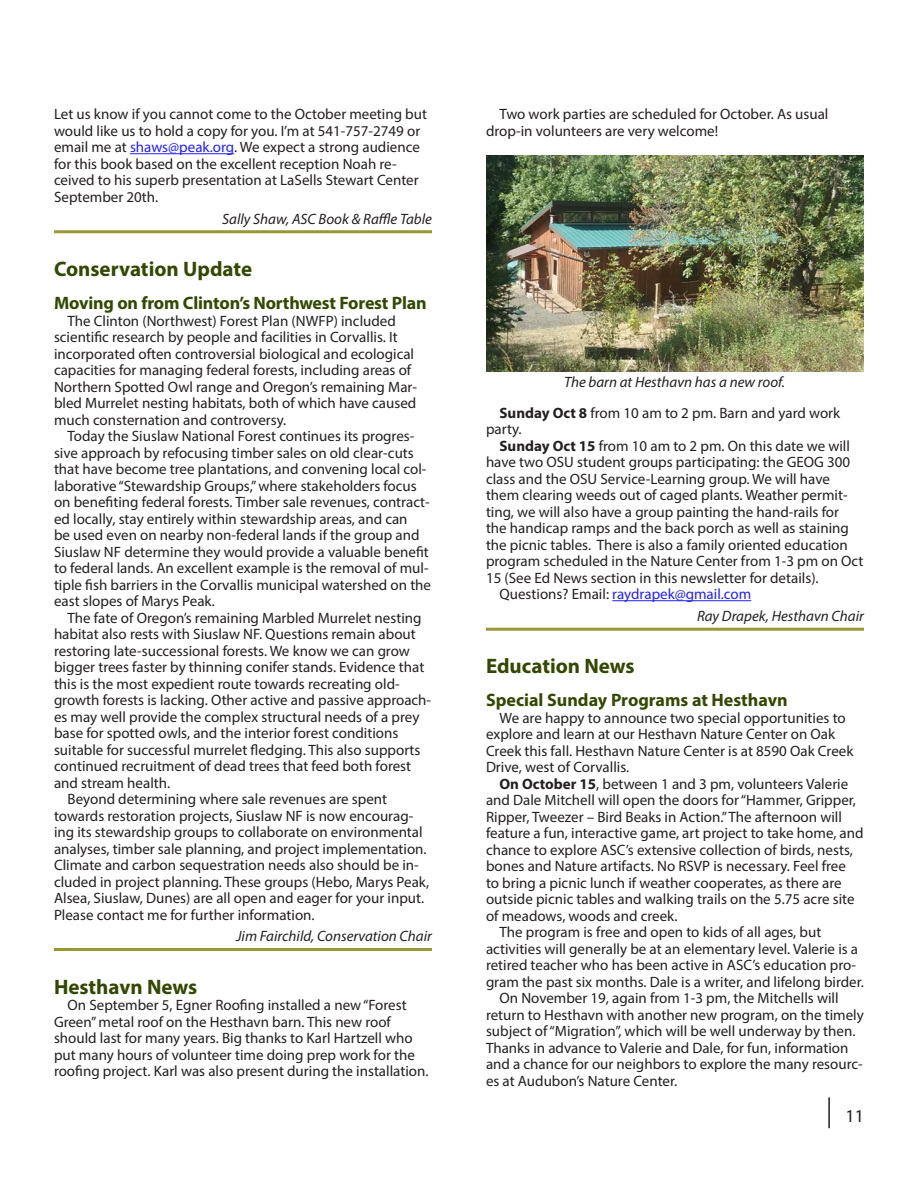
<style>
.page{position:relative;width:918px;height:1188px;background:#fff}
.page>*{position:absolute;margin:0;border:0;box-sizing:border-box;transform-origin:0 0}
.t1{font:700 21px "Myriad Pro";color:#334903}
.subhead{font:700 18px "Myriad Pro";letter-spacing:-.01em;color:#334903}
.t2{font:18px "Myriad Pro";color:#231f20}
.Body_Copy{font:15px/16.5px "Myriad Pro";color:#231f20}
.byline{font:italic 15px "Myriad Pro";color:#231f20}
.Body_Copy-2{font:15px "Myriad Pro";color:#231fff}
.s1{color:#231fff}
.s2{font-weight:700}
.s3{color:#231f20}
</style>
<div class="page">
<hr style="left:828px;top:1097px;width:2px;height:31px;background:#231f20">
<hr style="left:130px;top:153px;width:104px;height:1px;background:#231fff">
<hr style="left:54px;top:230px;width:378px;height:3px;background:#989835">
<hr style="left:54px;top:948px;width:378px;height:3px;background:#989835">
<hr style="left:612px;top:600px;width:139px;height:1px;background:#231fff">
<hr style="left:486px;top:628px;width:378px;height:3px;background:#989835">
<img style="left:486px;top:156px;width:378px;height:215px">
<p class="Body_Copy" style="left:54px;top:106px;width:375px">Let us know if you cannot come to the October meeting but would like us to hold a copy for you. I’m at 541-757-2749 or email me at <span class="s1">shaws@peak.org</span>. We expect a strong audience for this book based on the excellent reception Noah re&shy;ceived to his superb presentation at LaSells Stewart Center September 20th.</p>
<p class="byline" style="left:222px;top:209px;width:211px">Sally Shaw, ASC Book &amp; Raffle Table</p>
<p class="t1" style="left:54px;top:255px;width:200px">Conservation Update</p>
<p class="subhead" style="left:54px;top:291px;width:374px">Moving on from Clinton’s Northwest Forest Plan</p>
<p class="Body_Copy" style="left:54px;top:312px;width:365px;text-indent:14px">The Clinton (Northwest) Forest Plan (NWFP) included scientific research by people and facilities in Corvallis. It incorporated often controversial biological and ecological capacities for managing federal forests, including areas of Northern Spotted Owl range and Oregon’s remaining Mar&shy;bled Murrelet nesting habitats, both of which have caused much consternation and controversy.</p>
<p class="Body_Copy" style="left:54px;top:427px;width:379px;text-indent:14px">Today the Siuslaw National Forest continues its progres&shy;sive approach by refocusing timber sales on old clear-cuts that have become tree plantations, and convening local col&shy;laborative “Stewardship Groups,” where stakeholders focus on benefiting federal forests. Timber sale revenues, contract&shy;ed locally, stay entirely within stewardship areas, and can<br>be used even on nearby non-federal lands if the group and Siuslaw NF determine they would provide a valuable benefit to federal lands. An excellent example is the removal of mul&shy;tiple fish barriers in the Corvallis municipal watershed on the east slopes of Marys Peak.</p>
<p class="Body_Copy" style="left:54px;top:609px;width:379px;text-indent:14px">The fate of Oregon’s remaining Marbled Murrelet nesting habitat also rests with Siuslaw NF. Questions remain about restoring late-successional forests. We know we can grow bigger trees faster by thinning conifer stands. Evidence that this is the most expedient route towards recreating old&shy;growth forests is lacking. Other active and passive approach&shy;es may well provide the complex structural needs of a prey base for spotted owls, and the interior forest conditions suitable for successful murrelet fledging. This also supports continued recruitment of dead trees that feed both forest and stream health.</p>
<p class="Body_Copy" style="left:54px;top:790px;width:377px;text-indent:14px">Beyond determining where sale revenues are spent towards restoration projects, Siuslaw NF is now encourag&shy;ing its stewardship groups to collaborate on environmental analyses, timber sale planning, and project implementation.<br>Climate and carbon sequestration needs also should be in&shy;cluded in project planning. These groups (Hebo, Marys Peak, Alsea, Siuslaw, Dunes) are all open and eager for your input.<br>Please contact me for further information.</p>
<p class="byline" style="left:236px;top:927px;width:197px">Jim Fairchild, Conservation Chair</p>
<p class="t1" style="left:54px;top:973px;width:145px">Hesthavn News</p>
<p class="Body_Copy" style="left:54px;top:997px;width:376px;text-indent:14px">On September 5, Egner Roofing installed a new “Forest Green” metal roof on the Hesthavn barn. This new roof should last for many years. Big thanks to Karl Hartzell who put many hours of volunteer time doing prep work for the roofing project. Karl was also present during the installation.</p>
<p class="Body_Copy" style="left:486px;top:106px;width:344px;text-indent:14px">Two work parties are scheduled for October. As usual drop-in volunteers are very welcome!</p>
<p class="byline" style="left:564px;top:373px;width:223px">The barn at Hesthavn has a new roof.</p>
<p class="Body_Copy" style="left:486px;top:404px;width:356px;text-indent:14px"><span class="s2">Sunday Oct 8</span> from 10 am to 2 pm. Barn and yard work party.</p>
<p class="Body_Copy" style="left:486px;top:437px;width:379px;text-indent:14px"><span class="s2">Sunday Oct 15</span> from 10 am to 2 pm. On this date we will have two OSU student groups participating: the GEOG 300 class and the OSU Service-Learning group. We will have them clearing weeds out of caged plants. Weather permit&shy;ting, we will also have a group painting the hand-rails for the handicap ramps and the back porch as well as staining the picnic tables. There is also a family oriented education program scheduled in the Nature Center from 1-3 pm on Oct 15 (See Ed News section in this newsletter for details).</p>
<p class="Body_Copy-2" style="left:500px;top:585px;width:253px"><span class="s3">Questions? Email:</span> raydrapek@gmail.com</p>
<p class="byline" style="left:697px;top:607px;width:168px">Ray Drapek, Hesthavn Chair</p>
<p class="t1" style="left:486px;top:653px;width:150px">Education News</p>
<p class="subhead" style="left:486px;top:689px;width:303px">Special Sunday Programs at Hesthavn</p>
<p class="Body_Copy" style="left:486px;top:709px;width:369px;text-indent:14px">We are happy to announce two special opportunities to explore and learn at our Hesthavn Nature Center on Oak Creek this fall. Hesthavn Nature Center is at 8590 Oak Creek Drive, west of Corvallis.</p>
<p class="Body_Copy" style="left:486px;top:775px;width:379px;text-indent:14px"><span class="s2">On October 15</span>, between 1 and 3 pm, volunteers Valerie and Dale Mitchell will open the doors for “Hammer, Gripper, Ripper, Tweezer – Bird Beaks in Action.” The afternoon will feature a fun, interactive game, art project to take home, and chance to explore ASC’s extensive collection of birds, nests, bones and Nature artifacts. No RSVP is necessary. Feel free<br>to bring a picnic lunch if weather cooperates, as there are outside picnic tables and walking trails on the 5.75 acre site of meadows, woods and creek.</p>
<p class="Body_Copy" style="left:486px;top:924px;width:380px;text-indent:14px">The program is free and open to kids of all ages, but activities will generally be at an elementary level. Valerie is a retired teacher who has been active in ASC’s education pro&shy;gram the past six months. Dale is a writer, and lifelong birder.</p>
<p class="Body_Copy" style="left:486px;top:990px;width:379px;text-indent:14px">On November 19, again from 1-3 pm, the Mitchells will return to Hesthavn with another new program, on the timely subject of “Migration”, which will be well underway by then.<br>Thanks in advance to Valerie and Dale, for fun, information and a chance for our neighbors to explore the many resourc&shy;es at Audubon’s Nature Center.</p>
<p class="t2" style="left:846px;top:1105px;width:20px">11</p>
</div>
